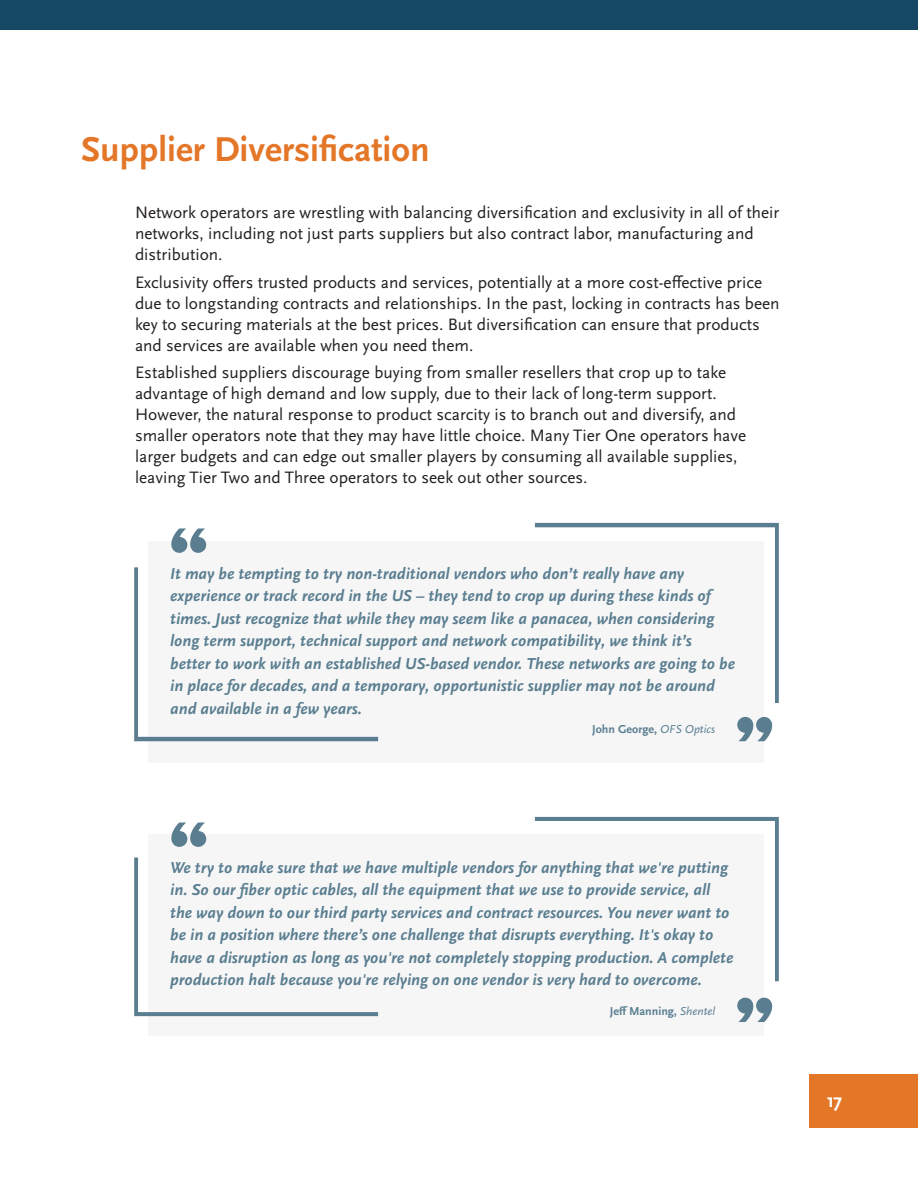
<style>
.page{position:relative;width:918px;height:1188px;background:#fff}
.page>*{position:absolute;margin:0;border:0;box-sizing:border-box;transform-origin:0 0}
.t1{font:700 36px "Scala Sans Pro";color:#e47628}
.t2{font:700 19.5px "Scala Sans Pro";color:#fff}
.t3{font:17.25px/21px "Scala Sans Pro";color:#231f20}
.t4{font:italic 700 16.5px/22.5px "Scala Sans Pro";color:#5a7e90}
.t5{font:700 12px "Scala Sans Pro";color:#5a7e90}
.s1{font-style:inherit}
.s2{font-weight:400;font-style:italic}
</style>
<div class="page">
<div style="left:0;top:0;width:918px;height:29px;background:#154863"></div>
<div style="left:809px;top:1074px;width:109px;height:54px;background:#e47628"></div>
<div style="left:149px;top:542px;width:615px;height:221px;background:#f6f6f7"></div>
<div style="left:149px;top:834px;width:615px;height:202px;background:#f6f6f7"></div>
<svg style="left:738px;top:1016px;width:31px;height:6px"></svg>
<svg style="left:134px;top:523px;width:645px;height:218px"></svg>
<svg style="left:134px;top:817px;width:645px;height:199px"></svg>
<svg style="left:171px;top:528px;width:35px;height:25px"></svg>
<svg style="left:171px;top:823px;width:35px;height:24px"></svg>
<p class="t1" style="left:81px;top:129px;width:350px">Supplier Diversification</p>
<p class="t3" style="left:135px;top:202px;width:646px">Network operators are wrestling with balancing diversification and exclusivity in all of their networks, including not just parts suppliers but also contract labor, manufacturing and distribution.</p>
<p class="t3" style="left:135px;top:272px;width:646px">Exclusivity offers trusted products and services, potentially at a more cost-effective price due to longstanding contracts and relationships. In the past, locking in contracts has been key to securing materials at the best prices. But diversification can ensure that products and services are available when you need them.</p>
<p class="t3" style="left:135px;top:362px;width:613px">Established suppliers discourage buying from smaller resellers that crop up to take advantage of high demand and low supply, due to their lack of long-term support.<br>However, the natural response to product scarcity is to branch out and diversify, and smaller operators note that they may have little choice. Many Tier One operators have larger budgets and can edge out smaller players by consuming all available supplies, leaving Tier Two and Three operators to seek out other sources.</p>
<p class="t4" style="left:170px;top:562px;width:566px">It may be tempting to try non-traditional vendors who don’t really have any experience or track record in the US – they tend to crop up during these kinds of times. Just recognize that <span class="s1">while</span> they <span class="s1">may</span> seem like a panacea<span class="s1">, when considering long term support</span>, technical support and network compatibility, we think it’s better to work with an established US-based vendor. These networks are going to be in place for decades, and a temporary, opportunistic supplier may not be around and available in a few years.</p>
<p class="t5" style="left:592px;top:723px;width:125px">John George, <span class="s2">OFS Optics</span></p>
<p class="t4" style="left:170px;top:856px;width:565px">We try to make sure that we have multiple vendors for anything that we're putting in. So our fiber optic cables, all the equipment that we use to provide service, all the way down to our third party services and contract resources. You never want to be in a position where there’s one challenge that disrupts everything. It's okay to have a disruption as long as you're not completely stopping production. A complete production halt because you're relying on one vendor is very hard to overcome.</p>
<p class="t5" style="left:610px;top:1004px;width:107px">Jeff Manning, <span class="s2">Shentel</span></p>
<p class="t2" style="left:827px;top:1089px;width:17px">17</p>
</div>
